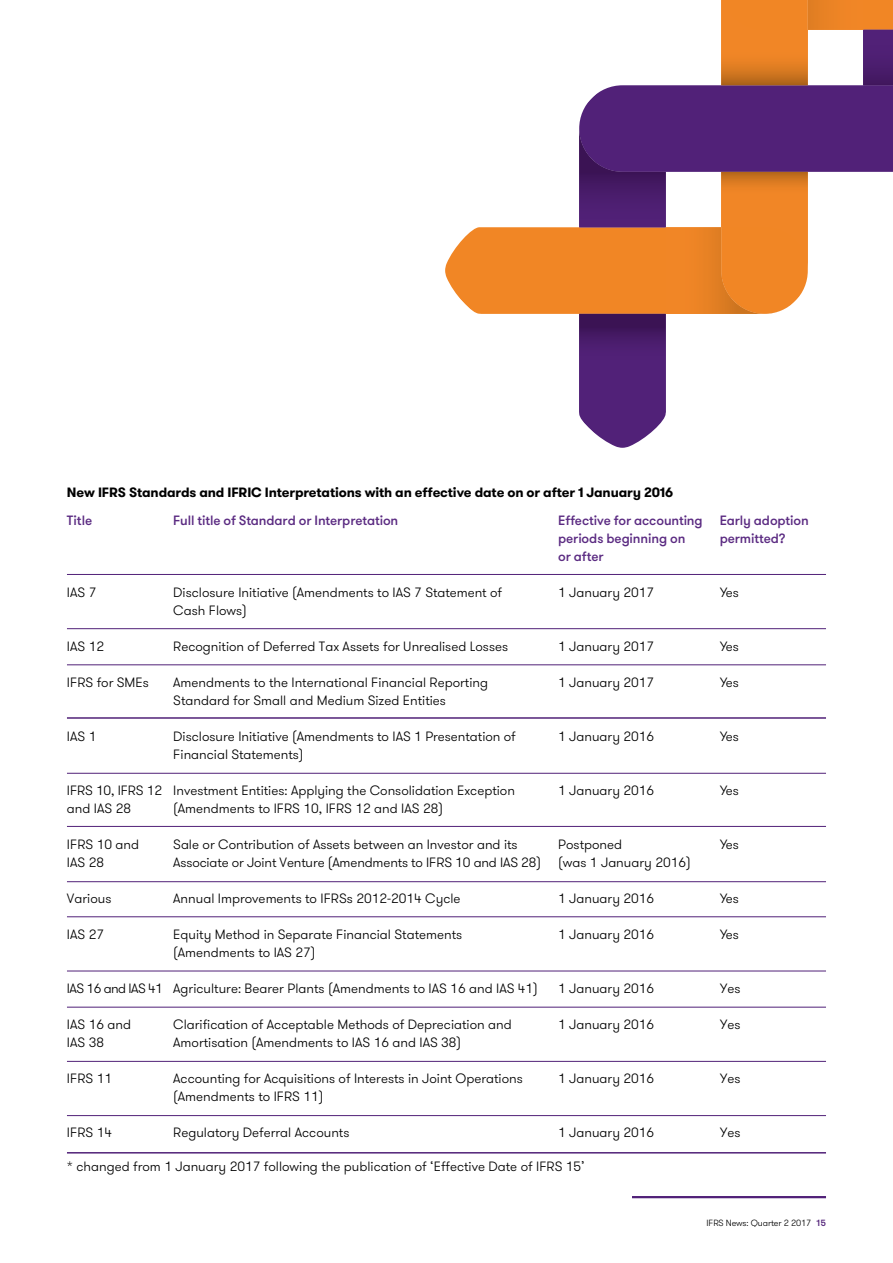
<style>
.page{position:relative;width:893px;height:1263px;background:#fff}
.page>*{position:absolute;margin:0;border:0;box-sizing:border-box;transform-origin:0 0}
.t1{font:300 13.5px/18px "GT Walsheim Pro";color:#000}
.t2{font:500 13.5px/18px "GT Walsheim Pro";letter-spacing:-.005em;color:#5b2b82}
.t3{font:700 13.5px "GT Walsheim Pro";letter-spacing:-.01em;color:#000}
.t4{font:300 13.5px "GT Walsheim Pro";letter-spacing:-.04em;color:#000}
.t5{font:300 9px "GT Walsheim Pro";letter-spacing:-.01em;color:#000}
.s1{font-weight:500;color:#512178}
</style>
<div class="page">
<hr style="left:632px;top:1196px;width:194px;height:2px;background:#512178">
<hr style="left:67px;top:574px;width:759px;height:1px;background:#512178">
<hr style="left:67px;top:628px;width:759px;height:1px;background:#512178">
<hr style="left:67px;top:664px;width:759px;height:1px;background:#512178">
<hr style="left:67px;top:717px;width:759px;height:2px;background:#512178">
<hr style="left:67px;top:773px;width:759px;height:1px;background:#512178">
<hr style="left:67px;top:826px;width:759px;height:1px;background:#512178">
<hr style="left:67px;top:881px;width:759px;height:1px;background:#512178">
<hr style="left:67px;top:916px;width:759px;height:1px;background:#512178">
<hr style="left:67px;top:971px;width:759px;height:1px;background:#512178">
<hr style="left:67px;top:1007px;width:759px;height:1px;background:#512178">
<hr style="left:67px;top:1061px;width:759px;height:1px;background:#512178">
<hr style="left:67px;top:1115px;width:759px;height:1px;background:#512178">
<hr style="left:67px;top:1152px;width:759px;height:1px;background:#512178">
<svg style="left:445px;top:227px;width:76px;height:87px;fill:#f18625"></svg>
<svg style="left:521px;top:0;width:372px;height:448px"></svg>
<p class="t3" style="left:67px;top:483px;width:608px">New IFRS Standards and IFRIC Interpretations with an effective date on or after 1 January 2016</p>
<p class="t2" style="left:173px;top:511px;width:226px">Full title of Standard or Interpretation</p>
<p class="t2" style="left:67px;top:511px;width:27px">Title</p>
<p class="t2" style="left:558px;top:511px;width:146px">Effective for accounting periods beginning on<br>or after</p>
<p class="t1" style="left:558px;top:583px;width:98px">1 January 2017</p>
<p class="t1" style="left:173px;top:583px;width:330px">Disclosure Initiative (Amendments to IAS 7 Statement of<br>Cash Flows)</p>
<p class="t1" style="left:173px;top:637px;width:336px">Recognition of Deferred Tax Assets for Unrealised Losses</p>
<p class="t1" style="left:173px;top:673px;width:316px">Amendments to the International Financial Reporting<br>Standard for Small and Medium Sized Entities</p>
<p class="t1" style="left:173px;top:727px;width:344px">Disclosure Initiative (Amendments to IAS 1 Presentation of<br>Financial Statements)</p>
<p class="t1" style="left:173px;top:781px;width:343px">Investment Entities: Applying the Consolidation Exception (Amendments to IFRS 10, IFRS 12 and IAS 28)</p>
<p class="t1" style="left:173px;top:835px;width:369px">Sale or Contribution of Assets between an Investor and its<br>Associate or Joint Venture (Amendments to IFRS 10 and IAS 28)</p>
<p class="t1" style="left:173px;top:889px;width:289px">Annual Improvements to IFRSs 2012-2014 Cycle</p>
<p class="t1" style="left:173px;top:925px;width:290px">Equity Method in Separate Financial Statements (Amendments to IAS 27)</p>
<p class="t1" style="left:173px;top:979px;width:366px">Agriculture: Bearer Plants (Amendments to IAS 16 and IAS 41)</p>
<p class="t1" style="left:173px;top:1015px;width:340px">Clarification of Acceptable Methods of Depreciation and<br>Amortisation (Amendments to IAS 16 and IAS 38)</p>
<p class="t1" style="left:173px;top:1069px;width:351px">Accounting for Acquisitions of Interests in Joint Operations (Amendments to IFRS 11)</p>
<p class="t1" style="left:173px;top:1123px;width:178px">Regulatory Deferral Accounts</p>
<p class="t1" style="left:67px;top:583px;width:31px">IAS 7</p>
<p class="t1" style="left:67px;top:637px;width:39px">IAS 12</p>
<p class="t1" style="left:67px;top:673px;width:83px">IFRS for SMEs</p>
<p class="t1" style="left:558px;top:637px;width:98px">1 January 2017</p>
<p class="t1" style="left:558px;top:673px;width:98px">1 January 2017</p>
<p class="t1" style="left:67px;top:727px;width:31px">IAS 1</p>
<p class="t1" style="left:558px;top:727px;width:98px">1 January 2016</p>
<p class="t1" style="left:67px;top:781px;width:97px">IFRS 10, IFRS 12 and IAS 28</p>
<p class="t1" style="left:67px;top:835px;width:74px">IFRS 10 and<br>IAS 28</p>
<p class="t1" style="left:67px;top:889px;width:46px">Various</p>
<p class="t1" style="left:67px;top:925px;width:39px">IAS 27</p>
<p class="t1" style="left:558px;top:781px;width:98px">1 January 2016</p>
<p class="t1" style="left:558px;top:835px;width:134px">Postponed<br>(was 1 January 2016)</p>
<p class="t1" style="left:558px;top:889px;width:98px">1 January 2016</p>
<p class="t1" style="left:558px;top:925px;width:98px">1 January 2016</p>
<p class="t4" style="left:67px;top:979px;width:98px">IAS 16 and IAS 41</p>
<p class="t1" style="left:67px;top:1015px;width:66px">IAS 16 and<br>IAS 38</p>
<p class="t1" style="left:67px;top:1069px;width:47px">IFRS 11</p>
<p class="t1" style="left:558px;top:979px;width:98px">1 January 2016</p>
<p class="t1" style="left:558px;top:1015px;width:98px">1 January 2016</p>
<p class="t1" style="left:558px;top:1069px;width:98px">1 January 2016</p>
<p class="t1" style="left:67px;top:1123px;width:47px">IFRS 14</p>
<p class="t1" style="left:558px;top:1123px;width:98px">1 January 2016</p>
<p class="t2" style="left:720px;top:511px;width:91px">Early adoption permitted?</p>
<p class="t1" style="left:720px;top:583px;width:21px">Yes</p>
<p class="t1" style="left:720px;top:637px;width:21px">Yes</p>
<p class="t1" style="left:720px;top:673px;width:21px">Yes</p>
<p class="t1" style="left:720px;top:727px;width:21px">Yes</p>
<p class="t1" style="left:720px;top:781px;width:21px">Yes</p>
<p class="t1" style="left:720px;top:835px;width:21px">Yes</p>
<p class="t1" style="left:720px;top:889px;width:21px">Yes</p>
<p class="t1" style="left:720px;top:925px;width:21px">Yes</p>
<p class="t1" style="left:720px;top:979px;width:22px">Yes</p>
<p class="t1" style="left:720px;top:1015px;width:22px">Yes</p>
<p class="t1" style="left:720px;top:1069px;width:22px">Yes</p>
<p class="t1" style="left:720px;top:1123px;width:22px">Yes</p>
<p class="t1" style="left:67px;top:1158px;width:519px">* changed from 1 January 2017 following the publication of ‘Effective Date of IFRS 15’</p>
<p class="t5" style="left:706px;top:1217px;width:121px">IFRS News: Quarter 2 2017 <span class="s1">15</span></p>
</div>
